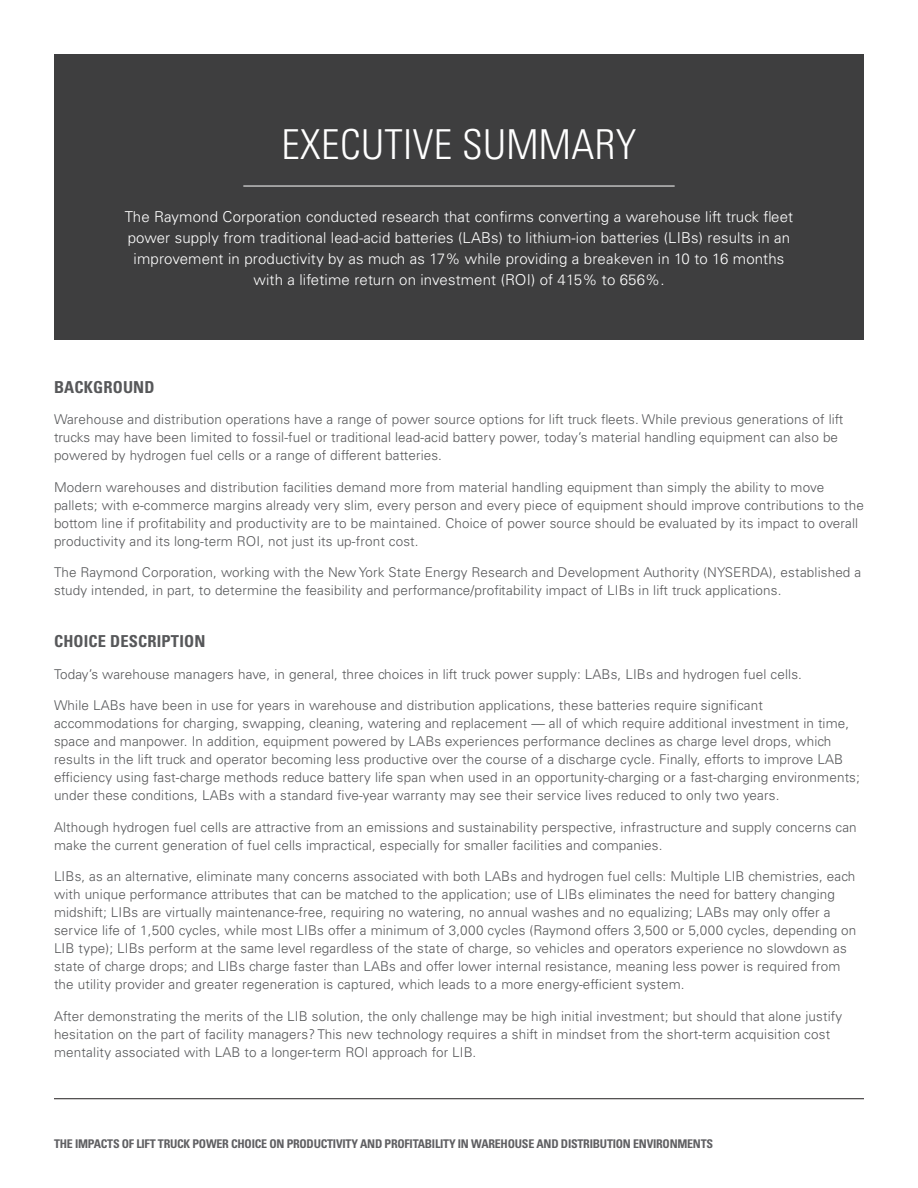
<style>
.page{position:relative;width:918px;height:1188px;background:#fff}
.page>*{position:absolute;margin:0;border:0;box-sizing:border-box;transform-origin:0 0}
.t1{font:300 condensed 41.25px "Univers LT Std";letter-spacing:.01em;color:#fff}
.t2{font:700 condensed 16.5px "Univers LT Std";letter-spacing:.01em;color:#57585a}
.t3{font:300 15px/21px "Univers LT Std";letter-spacing:.01em;color:#fff;text-align:center}
.t4{font:300 13.5px/18px "Univers LT Std";letter-spacing:.01em;color:#57585a}
.t5{font:700 condensed 12px "Univers LT Std";letter-spacing:-.02em;color:#5f5f62}
</style>
<div class="page">
<div style="left:54px;top:54px;width:810px;height:285px;background:#3e3e3f"></div>
<hr style="left:54px;top:1098px;width:810px;height:1px;background:#231f20">
<hr style="left:243px;top:186px;width:432px;height:1px;background:#fff">
<p class="t1" style="left:282px;top:120px;width:356px">EXECUTIVE SUMMARY</p>
<p class="t3" style="left:125px;top:206px;width:670px">The Raymond Corporation conducted research that confirms converting a warehouse lift truck fleet power supply from traditional lead-acid batteries (LABs) to lithium-ion batteries (LIBs) results in an improvement in productivity by as much as 17% while providing a breakeven in 10 to 16 months with a lifetime return on investment (ROI) of 415% to 656%.</p>
<p class="t2" style="left:54px;top:377px;width:102px">BACKGROUND</p>
<p class="t4" style="left:54px;top:411px;width:791px">Warehouse and distribution operations have a range of power source options for lift truck fleets. While previous generations of lift trucks may have been limited to fossil-fuel or traditional lead-acid battery power, today’s material handling equipment can also be powered by hydrogen fuel cells or a range of different batteries.</p>
<p class="t4" style="left:54px;top:478px;width:811px">Modern warehouses and distribution facilities demand more from material handling equipment than simply the ability to move pallets; with e-commerce margins already very slim, every person and every piece of equipment should improve contributions to the bottom line if profitability and productivity are to be maintained. Choice of power source should be evaluated by its impact to overall productivity and its long-term ROI, not just its up-front cost.</p>
<p class="t4" style="left:54px;top:564px;width:809px">The Raymond Corporation, working with the New York State Energy Research and Development Authority (NYSERDA), established a study intended, in part, to determine the feasibility and performance/profitability impact of LIBs in lift truck applications.</p>
<p class="t2" style="left:54px;top:631px;width:153px">CHOICE DESCRIPTION</p>
<p class="t4" style="left:54px;top:665px;width:749px">Today’s warehouse managers have, in general, three choices in lift truck power supply: LABs, LIBs and hydrogen fuel cells.</p>
<p class="t4" style="left:54px;top:696px;width:807px">While LABs have been in use for years in warehouse and distribution applications, these batteries require significant accommodations for charging, swapping, cleaning, watering and replacement — all of which require additional investment in time, space and manpower. In addition, equipment powered by LABs experiences performance declines as charge level drops, which results in the lift truck and operator becoming less productive over the course of a discharge cycle. Finally, efforts to improve LAB efficiency using fast-charge methods reduce battery life span when used in an opportunity-charging or a fast-charging environments; under these conditions, LABs with a standard five-year warranty may see their service lives reduced to only two years.</p>
<p class="t4" style="left:54px;top:818px;width:804px">Although hydrogen fuel cells are attractive from an emissions and sustainability perspective, infrastructure and supply concerns can make the current generation of fuel cells impractical, especially for smaller facilities and companies.</p>
<p class="t4" style="left:54px;top:867px;width:804px">LIBs, as an alternative, eliminate many concerns associated with both LABs and hydrogen fuel cells: Multiple LIB chemistries, each with unique performance attributes that can be matched to the application; use of LIBs eliminates the need for battery changing midshift; LIBs are virtually maintenance-free, requiring no watering, no annual washes and no equalizing; LABs may only offer a service life of 1,500 cycles, while most LIBs offer a minimum of 3,000 cycles (Raymond offers 3,500 or 5,000 cycles, depending on LIB type); LIBs perform at the same level regardless of the state of charge, so vehicles and operators experience no slowdown as state of charge drops; and LIBs charge faster than LABs and offer lower internal resistance, meaning less power is required from the utility provider and greater regeneration is captured, which leads to a more energy-efficient system.</p>
<p class="t4" style="left:54px;top:1007px;width:790px">After demonstrating the merits of the LIB solution, the only challenge may be high initial investment; but should that alone justify hesitation on the part of facility managers? This new technology requires a shift in mindset from the short-term acquisition cost mentality associated with LAB to a longer-term ROI approach for LIB.</p>
<p class="t5" style="left:54px;top:1136px;width:661px">THE IMPACTS OF LIFT TRUCK POWER CHOICE ON PRODUCTIVITY AND PROFITABILITY IN WAREHOUSE AND DISTRIBUTION ENVIRONMENTS</p>
</div>
